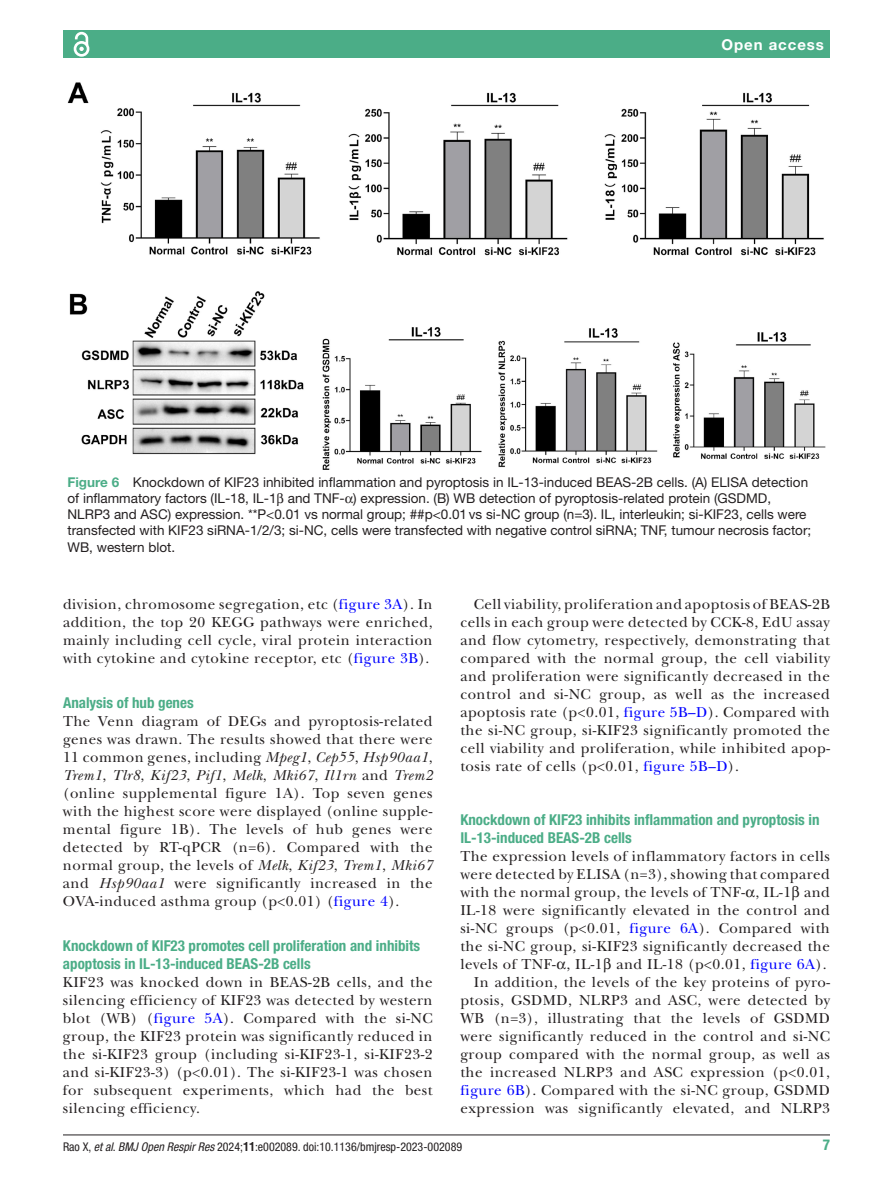
<style>
.page{position:relative;width:893px;height:1191px;background:#fff}
.page>*{position:absolute;margin:0;border:0;box-sizing:border-box;transform-origin:0 0}
.t1{font:15px/18px "New Baskerville";letter-spacing:.035em;color:#231f20;text-align:justify}
.t2{font:700 condensed 15px/18px "Helvetica Neue LT Std";color:#4bad87}
.t3{font:700 15px "Helvetica Neue LT Std";letter-spacing:.065em;color:#fff}
.t4{font:13.5px/16.2px "Helvetica Neue LT Std";color:#231f20}
.t5{font:condensed 12px "Helvetica Neue LT Std";color:#231f20}
.s1{font-weight:700;color:#4bad87}
.s2{color:#00f}
.s3{font-style:italic}
.s4{font-family:"Helvetica";font-weight:700}
</style>
<div class="page">
<hr style="left:63px;top:1134px;width:767px;height:1px;background:#231f20">
<div style="left:63px;top:31px;width:767px;height:27px;background:#4bad87"></div>
<svg style="left:73px;top:31px;width:17px;height:26px"></svg>
<img style="left:68px;top:82px;width:757px;height:387px">
<p class="t3" style="left:721px;top:35px;width:104px">Open access</p>
<p class="t4" style="left:68px;top:474px;width:745px"><span class="s1">Figure 6</span> Knockdown of KIF23 inhibited inflammation and pyroptosis in IL-13-induced BEAS-2B cells. (A) ELISA detection of inflammatory factors (IL-18, IL-1 and TNF- ) expression. (B) WB detection of pyroptosis-related protein (GSDMD, NLRP3 and ASC) expression. **P&lt;0.01 vs normal group; ##p&lt;0.01vs si-NC group (n=3). IL, interleukin; si-KIF23, cells were transfected with KIF23 siRNA-1/2/3; si-NC, cells were transfected with negative control siRNA; TNF, tumour necrosis factor; WB, western blot.</p>
<p class="t1" style="left:63px;top:595px;width:371px">division, chromosome segregation, etc (<span class="s2">figure 3A</span>). In addition, the top 20 KEGG pathways were enriched, mainly including cell cycle, viral protein interaction with cytokine and cytokine receptor, etc (<span class="s2">figure 3B</span>).</p>
<p class="t2" style="left:63px;top:693px;width:132px">Analysis of hub genes</p>
<p class="t1" style="left:63px;top:712px;width:371px">The Venn diagram of DEGs and pyroptosis-related genes was drawn. The results showed that there were 11 common genes, including <span class="s3">Mpeg1</span>, <span class="s3">Cep55</span>, <span class="s3">Hsp90aa1</span>, <span class="s3">Trem1</span>, <span class="s3">Tlr8</span>, <span class="s3">Kif23</span>, <span class="s3">Pif1</span>, <span class="s3">Melk</span>, <span class="s3">Mki67</span>, <span class="s3">Il1rn</span> and <span class="s3">Trem2 </span>(online supplemental figure 1A). Top seven genes with the highest score were displayed (online supple&shy;mental figure 1B). The levels of hub genes were detected by RT-qPCR (n=6). Compared with the normal group, the levels of <span class="s3">Melk</span>, <span class="s3">Kif23</span>, <span class="s3">Trem1</span>, <span class="s3">Mki67 </span>and <span class="s3">Hsp90aa1</span> were significantly increased in the OVA-induced asthma group (p&lt;0.01) (<span class="s2">figure 4</span>).</p>
<p class="t2" style="left:63px;top:936px;width:359px">Knockdown of KIF23 promotes cell proliferation and inhibits apoptosis in IL-13-induced BEAS-2B cells</p>
<p class="t1" style="left:63px;top:973px;width:371px">KIF23 was knocked down in BEAS-2B cells, and the silencing efficiency of KIF23 was detected by western blot (WB) (<span class="s2">figure 5A</span>). Compared with the si-NC group, the KIF23 protein was significantly reduced in the si-KIF23 group (including si-KIF23-1, si-KIF23-2 and si-KIF23-3) (p&lt;0.01). The si-KIF23-1 was chosen for subsequent experiments, which had the best silencing efficiency.</p>
<p class="t1" style="left:460px;top:595px;width:371px;text-indent:14px">Cell viability, proliferation and apoptosis of BEAS-2B cells in each group were detected by CCK-8, EdU assay and flow cytometry, respectively, demonstrating that compared with the normal group, the cell viability and proliferation were significantly decreased in the control and si-NC group, as well as the increased apoptosis rate (p&lt;0.01, <span class="s2">figure 5B–D</span>). Compared with the si-NC group, si-KIF23 significantly promoted the cell viability and proliferation, while inhibited apop&shy;tosis rate of cells (p&lt;0.01, <span class="s2">figure 5B–D</span>).</p>
<p class="t2" style="left:460px;top:810px;width:361px">Knockdown of KIF23 inhibits inflammation and pyroptosis in<br>IL-13-induced BEAS-2B cells</p>
<p class="t1" style="left:460px;top:847px;width:371px;text-align:right">The expression levels of inflammatory factors in cells were detected by ELISA (n=3), showing that compared with the normal group, the levels of TNF- , IL-1 and IL-18 were significantly elevated in the control and si-NC groups (p&lt;0.01, <span class="s2">figure 6A</span>). Compared with the si-NC group, si-KIF23 significantly decreased the levels of TNF- , IL-1 and IL-18 (p&lt;0.01, <span class="s2">figure 6A</span>).<br>In addition, the levels of the key proteins of pyro&shy;ptosis, GSDMD, NLRP3 and ASC, were detected by WB (n=3), illustrating that the levels of GSDMD were significantly reduced in the control and si-NC group compared with the normal group, as well as the increased NLRP3 and ASC expression (p&lt;0.01, <span class="s2">figure 6B</span>). Compared with the si-NC group, GSDMD expression was significantly elevated, and NLRP3</p>
<p class="t5" style="left:63px;top:1139px;width:401px">Rao X, <span class="s3">et al</span>. <span class="s3">BMJ Open Respir Res</span> 2024;<span class="s4">11</span>:e002089. doi:10.1136/bmjresp-2023-002089</p>
<p class="t2" style="left:823px;top:1135px;width:9px">7</p>
</div>
